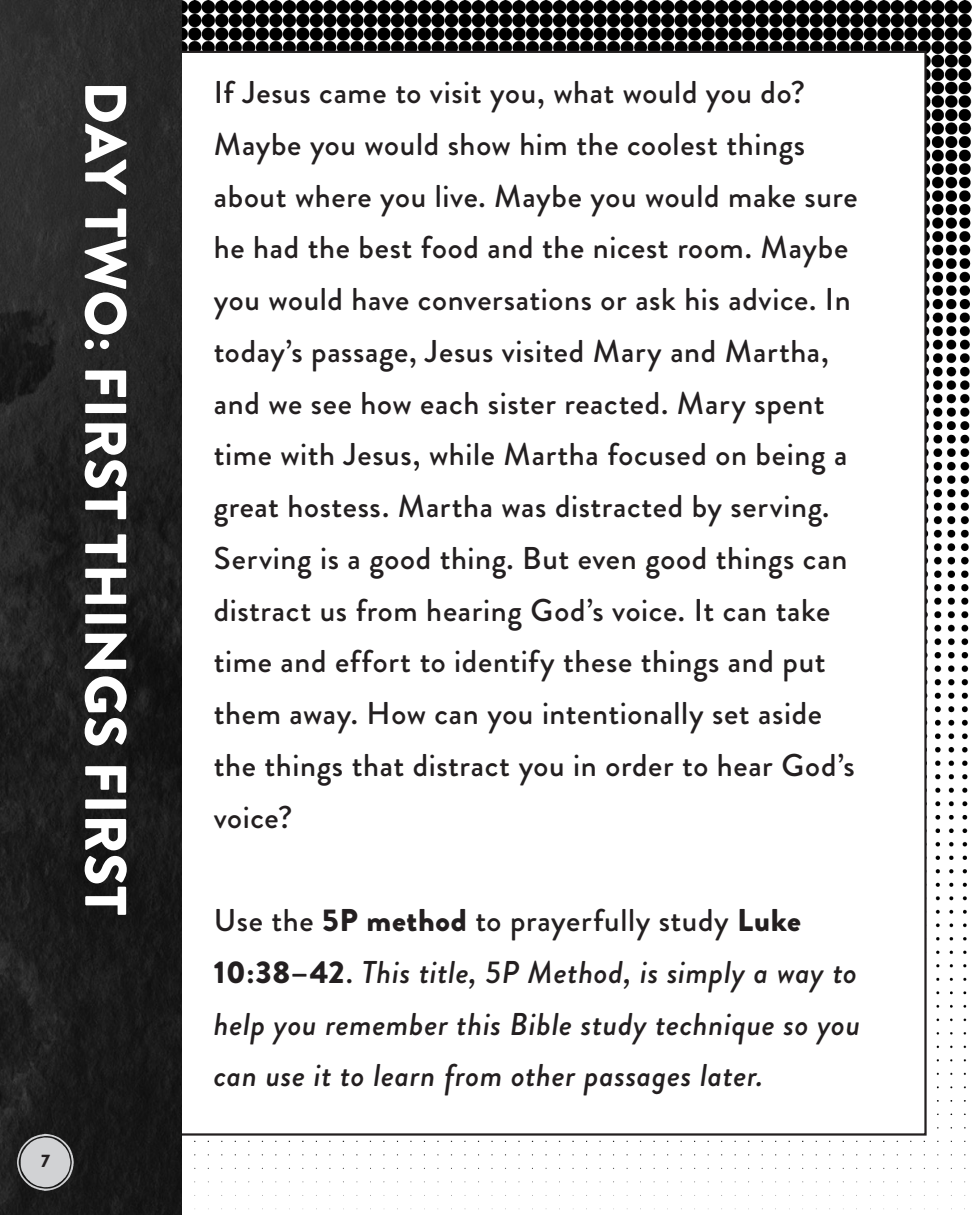
<style>
.page{position:relative;width:972px;height:1215px;background:#fff}
.page>*{position:absolute;margin:0;border:0;box-sizing:border-box;transform-origin:0 0}
.t1{font:900 58.5px "Brandon Grotesque";letter-spacing:.005em;color:#fff}
.t2{font:500 31.5px/51.8px "Brandon Grotesque";letter-spacing:.02em;color:#231f20}
.t3{font:italic 500 31.5px/51.8px "Brandon Grotesque";letter-spacing:.02em;color:#231f20}
.t4{font:900 18px "Brandon Grotesque";color:#231f20}
.s1{font-style:normal}
.s2{font-weight:900;font-style:normal}
</style>
<div class="page">
<img style="left:181px;top:0;width:791px;height:1215px">
<div style="left:160px;top:52px;width:766px;height:1082px;background:#fff"></div>
<img style="left:0;top:0;width:181px;height:1215px">
<svg style="left:17px;top:1134px;width:57px;height:59px"></svg>
<p class="t1" style="left:147px;top:81px;width:836px;rotate:90deg">DAY TWO: FIRST THINGS FIRST</p>
<p class="t4" style="left:41px;top:1148px;width:10px">7</p>
<p class="t2" style="left:214px;top:67px;width:645px">If Jesus came to visit you, what would you do?<br>Maybe you would show him the coolest things about where you live. Maybe you would make sure he had the best food and the nicest room. Maybe you would have conversations or ask his advice. In today’s passage, Jesus visited Mary and Martha, and we see how each sister reacted. Mary spent time with Jesus, while Martha focused on being a great hostess. Martha was distracted by serving.<br>Serving is a good thing. But even good things can distract us from hearing God’s voice. It can take time and effort to identify these things and put them away. How can you intentionally set aside the things that distract you in order to hear God’s voice?</p>
<p class="t3" style="left:214px;top:895px;width:648px"><span class="s1">Use the</span> <span class="s2">5P method</span> <span class="s1">to prayerfully study</span> <span class="s2">Luke 10:38–42</span><span class="s1">.</span> This title, 5P Method, is simply a way to help you remember this Bible study technique so you can use it to learn from other passages later.</p>
</div>
